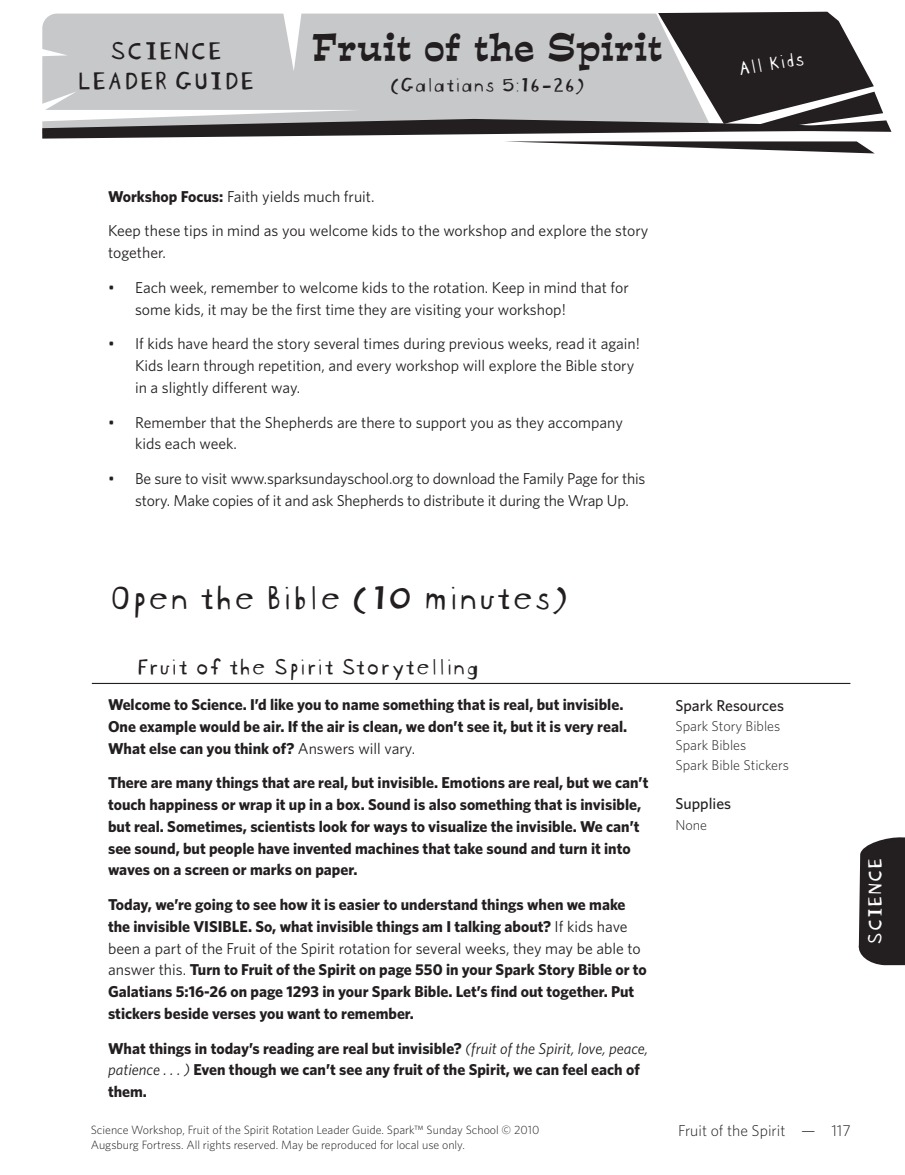
<style>
.page{position:relative;width:905px;height:1175px;background:#fff}
.page>*{position:absolute;margin:0;border:0;box-sizing:border-box;transform-origin:0 0}
._1h1{font:36px "Blockhead Unplugged";color:#231f20}
.t1{font:36px "Estro Font";color:#231f20}
.A_head{font:27px/30px "Blockhead Unplugged";color:#231f20;text-align:center}
._2h2{font:24px "Blockhead Unplugged";color:#231f20}
.t2{font:21px "Blockhead Unplugged";color:#231f20}
.A_head-2{font:21px "Blockhead Unplugged";color:#fff}
.Body{font:700 15.75px/21.8px "Whitney";color:#231f20}
._6BL{font:15.75px/21.8px "Whitney";color:#231f20}
.Body-2{font:15.75px/21.8px "Whitney";color:#231f20}
._4Sidebar_head{font:500 15.75px "Whitney";color:#231f20}
.t3{font:300 15.75px "Whitney";color:#231f20}
._5Sidebar_text{font:300 14.25px "Whitney";color:#231f20}
.t4{font:300 12px/15px "Whitney";color:#231f20}
.s1{font-weight:700}
.s2{font-weight:400}
.s3{font-weight:400;font-style:italic}
</style>
<div class="page">
<svg style="left:42px;top:11px;width:849px;height:142px"></svg>
<svg style="left:858px;top:837px;width:46px;height:128px;background:#353132"></svg>
<hr style="left:92px;top:683px;width:758px;height:1px;background:#231f20">
<p class="A_head" style="left:76px;top:33px;width:179px">SCIENCE<br>LEADER GUIDE</p>
<h1 class="t1" style="left:312px;top:21px;width:352px">Fruit of the Spirit</h1>
<h3 class="t2" style="left:389px;top:67px;width:197px">(Galatians 5:16-26)</h3>
<p class="A_head-2" style="left:734px;top:52px;width:69px;rotate:-10deg">All Kids</p>
<p class="Body-2" style="left:108px;top:185px;width:268px"><span class="s1">Workshop Focus:</span> Faith yields much fruit.</p>
<p class="Body-2" style="left:108px;top:220px;width:542px">Keep these tips in mind as you welcome kids to the workshop and explore the story together.</p>
<p class="_6BL" style="left:135px;top:276px;width:495px;text-indent:-27px">• Each week, remember to welcome kids to the rotation. Keep in mind that for some kids, it may be the first time they are visiting your workshop!</p>
<p class="_6BL" style="left:135px;top:332px;width:506px;text-indent:-27px">• If kids have heard the story several times during previous weeks, read it again!<br>Kids learn through repetition, and every workshop will explore the Bible story in a slightly different way.</p>
<p class="_6BL" style="left:135px;top:411px;width:489px;text-indent:-27px">• Remember that the Shepherds are there to support you as they accompany kids each week.</p>
<p class="_6BL" style="left:135px;top:467px;width:512px;text-indent:-27px">• Be sure to visit www.sparksundayschool.org to download the Family Page for this story. Make copies of it and ask Shepherds to distribute it during the Wrap Up.</p>
<p class="_1h1" style="left:108px;top:568px;width:462px">Open the Bible (10 minutes)</p>
<p class="_2h2" style="left:135px;top:646px;width:345px">Fruit of the Spirit Storytelling</p>
<p class="Body" style="left:108px;top:693px;width:520px">Welcome to Science. I’d like you to name something that is real, but invisible.<br>One example would be air. If the air is clean, we don’t see it, but it is very real.<br>What else can you think of? <span class="s2">Answers will vary.</span></p>
<p class="Body" style="left:108px;top:771px;width:542px">There are many things that are real, but invisible. Emotions are real, but we can’t touch happiness or wrap it up in a box. Sound is also something that is invisible, but real. Sometimes, scientists look for ways to visualize the invisible. We can’t see sound, but people have invented machines that take sound and turn it into waves on a screen or marks on paper.</p>
<p class="Body" style="left:108px;top:893px;width:540px">Today, we’re going to see how it is easier to understand things when we make the invisible VISIBLE. So, what invisible things am I talking about? <span class="s2">If kids have been a part of the Fruit of the Spirit rotation for several weeks, they may be able to answer this.</span> Turn to Fruit of the Spirit on page 550 in your Spark Story Bible or to Galatians 5:16-26 on page 1293 in your Spark Bible. Let’s find out together. Put stickers beside verses you want to remember.</p>
<p class="Body" style="left:108px;top:1036px;width:541px">What things in today’s reading are real but invisible? <span class="s3">(fruit of the Spirit, love, peace, patience . . . )</span> Even though we can’t see any fruit of the Spirit, we can feel each of them.</p>
<p class="_4Sidebar_head" style="left:675px;top:695px;width:110px">Spark Resources</p>
<p class="_5Sidebar_text" style="left:675px;top:716px;width:106px">Spark Story Bibles</p>
<p class="_5Sidebar_text" style="left:675px;top:735px;width:72px">Spark Bibles</p>
<p class="_5Sidebar_text" style="left:675px;top:755px;width:115px">Spark Bible Stickers</p>
<p class="_4Sidebar_head" style="left:675px;top:792px;width:57px">Supplies</p>
<p class="_5Sidebar_text" style="left:675px;top:816px;width:33px">None</p>
<p class="t4" style="left:91px;top:1122px;width:450px">Science Workshop, Fruit of the Spirit Rotation Leader Guide. Spark™ Sunday School © 2010<br>Augsburg Fortress. All rights reserved. May be reproduced for local use only.</p>
<p class="t3" style="left:678px;top:1119px;width:174px">Fruit of the Spirit — 117</p>
<h3 class="A_head-2" style="left:857px;top:945px;width:89px;rotate:-90deg">SCIENCE</h3>
</div>
